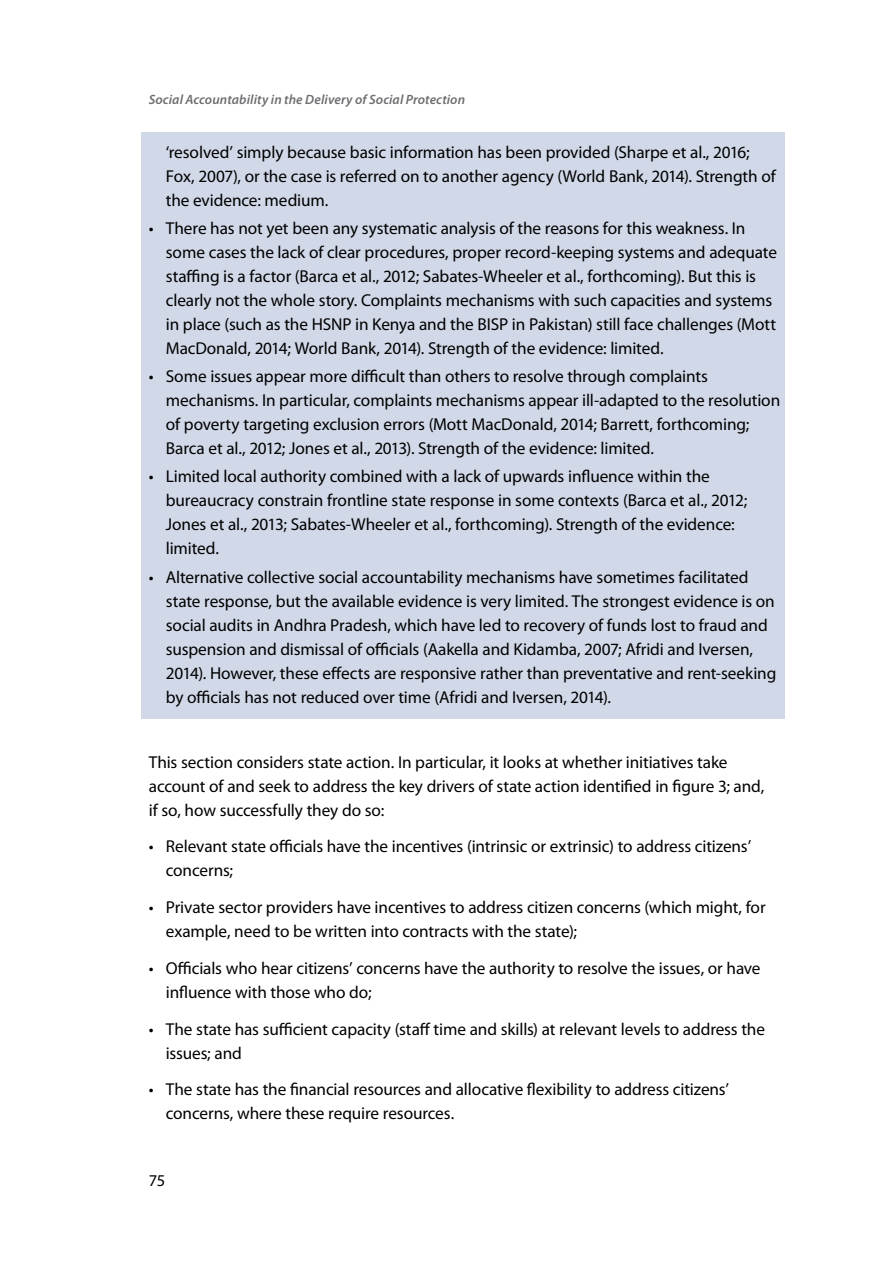
<style>
.page{position:relative;width:893px;height:1263px;background:#fff}
.page>*{position:absolute;margin:0;border:0;box-sizing:border-box;transform-origin:0 0}
.t1{font:17.25px/24px "Myriad Pro";letter-spacing:-.01em;color:#000}
.t2{font:16.5px "Myriad Pro";color:#000}
.t3{font:italic 600 13.5px "Myriad Pro";letter-spacing:.01em;color:#6d6e71}
</style>
<div class="page">
<div style="left:141px;top:132px;width:643px;height:587px;background:#d1d8e8"></div>
<p class="t3" style="left:149px;top:91px;width:318px">Social Accountability in the Delivery of Social Protection</p>
<p class="t1" style="left:166px;top:139px;width:611px">‘resolved’ simply because basic information has been provided (Sharpe et al., 2016;<br>Fox, 2007), or the case is referred on to another agency (World Bank, 2014). Strength of the evidence: medium.</p>
<p class="t1" style="left:166px;top:216px;width:613px;text-indent:-17px">• There has not yet been any systematic analysis of the reasons for this weakness. In some cases the lack of clear procedures, proper record-keeping systems and adequate staffing is a factor (Barca et al., 2012; Sabates-Wheeler et al., forthcoming). But this is clearly not the whole story. Complaints mechanisms with such capacities and systems in place (such as the HSNP in Kenya and the BISP in Pakistan) still face challenges (Mott MacDonald, 2014; World Bank, 2014). Strength of the evidence: limited.</p>
<p class="t1" style="left:166px;top:364px;width:616px;text-indent:-17px">• Some issues appear more difficult than others to resolve through complaints mechanisms. In particular, complaints mechanisms appear ill-adapted to the resolution of poverty targeting exclusion errors (Mott MacDonald, 2014; Barrett, forthcoming; Barca et al., 2012; Jones et al., 2013). Strength of the evidence: limited.</p>
<p class="t1" style="left:166px;top:464px;width:583px;text-indent:-17px">• Limited local authority combined with a lack of upwards influence within the bureaucracy constrain frontline state response in some contexts (Barca et al., 2012; Jones et al., 2013; Sabates-Wheeler et al., forthcoming). Strength of the evidence: limited.</p>
<p class="t1" style="left:166px;top:564px;width:612px;text-indent:-17px">• Alternative collective social accountability mechanisms have sometimes facilitated state response, but the available evidence is very limited. The strongest evidence is on social audits in Andhra Pradesh, which have led to recovery of funds lost to fraud and suspension and dismissal of officials (Aakella and Kidamba, 2007; Afridi and Iversen, 2014). However, these effects are responsive rather than preventative and rent-seeking by officials has not reduced over time (Afridi and Iversen, 2014).</p>
<p class="t1" style="left:149px;top:749px;width:617px">This section considers state action. In particular, it looks at whether initiatives take account of and seek to address the key drivers of state action identified in figure 3; and, if so, how successfully they do so:</p>
<p class="t1" style="left:166px;top:834px;width:587px;text-indent:-17px">• Relevant state officials have the incentives (intrinsic or extrinsic) to address citizens’ concerns;</p>
<p class="t1" style="left:166px;top:895px;width:601px;text-indent:-17px">• Private sector providers have incentives to address citizen concerns (which might, for example, need to be written into contracts with the state);</p>
<p class="t1" style="left:166px;top:956px;width:596px;text-indent:-17px">• Officials who hear citizens’ concerns have the authority to resolve the issues, or have influence with those who do;</p>
<p class="t1" style="left:166px;top:1016px;width:601px;text-indent:-17px">• The state has sufficient capacity (staff time and skills) at relevant levels to address the issues; and</p>
<p class="t1" style="left:166px;top:1077px;width:565px;text-indent:-17px">• The state has the financial resources and allocative flexibility to address citizens’ concerns, where these require resources.</p>
<p class="t2" style="left:149px;top:1170px;width:18px">75</p>
</div>
